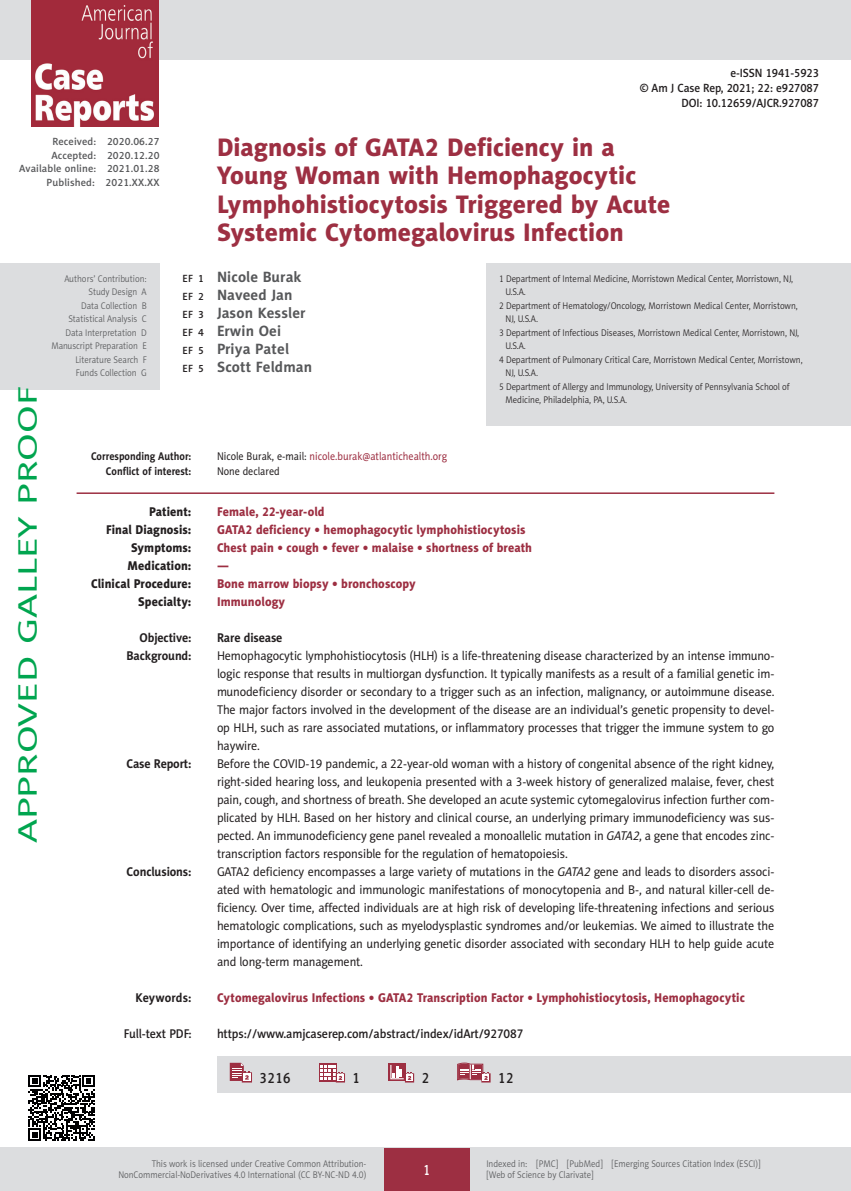
<style>
.page{position:relative;width:851px;height:1191px;background:#fff}
.page>*{position:absolute;margin:0;border:0;box-sizing:border-box;transform-origin:0 0}
.t1{font:27px "Naomi Sans EFN";color:#00a54f;scale:1.5 1}
.AJCR_Tytul{font:25.5px/28.5px "Naomi Sans EFN Heavy";color:#9d2f42}
.AJCR_Autorzy{font:700 15px "Naomi Sans EFN";letter-spacing:.01em;color:#57585a}
.AJCR_dane{font:15px "Naomi Sans EFN Medium";letter-spacing:.03em;color:#231f20;scale:.9 1}
.AJCR_e-PAGINA{font:15px "Naomi Sans EFN Medium";color:#fff;scale:.8 1}
.AJCR_Summary_body{font:12.75px/18px "Naomi Sans EFN";letter-spacing:-.01em;color:#231f20;text-align:justify;scale:.95 1}
.AJCR_keywords{font:12.75px "Naomi Sans EFN Heavy";letter-spacing:.005em;color:#9d2f42;scale:.95 1}
.AJCR_keywords-2{font:12.75px "Naomi Sans EFN Heavy";letter-spacing:.005em;color:#231f20;scale:.95 1}
.AJCR_full_text_pdf{font:12.75px "Naomi Sans EFN Medium";letter-spacing:-.01em;color:#231f20;scale:.95 1}
.AJCR_Summary_body-2{font:700 12.75px "Naomi Sans EFN";letter-spacing:-.01em;color:#231f20;scale:.95 1}
.AJCR_keywords-3{font:700 12.75px "Naomi Sans EFN";letter-spacing:.005em;color:#231f20;scale:.95 1}
.AJCR_full_text_pdf-2{font:12px "Naomi Sans EFN Medium";letter-spacing:-.01em;color:#231f20;scale:.95 1}
.AJCR_Adres{font:11.25px "Naomi Sans EFN";color:#9d2f42;scale:.9 1}
.AJCR_Adres-2{font:700 11.25px "Naomi Sans EFN";color:#231f20;scale:.9 1}
.AJCR_Adres-3{font:11.25px "Naomi Sans EFN";color:#231f20;scale:.9 1}
.t2{font:10.5px "Naomi Sans EFN Medium";letter-spacing:.01em;color:#57585a}
.AJCR_Afiliacja{font:9.75px/13.5px "Naomi Sans EFN Light";color:#231f20;scale:.9 1}
.t3{font:9.75px/11.2px "Naomi Sans EFN Light";color:#57585a;scale:.9 1}
.s1{font-family:"Naomi Sans EFN Medium";font-weight:400;font-size:10.5px;color:#231f20}
.s2{color:#231f20}
.s3{font-style:italic}
</style>
<div class="page">
<div style="left:217px;top:1056px;width:633px;height:36px;background:#dcdddf"></div>
<svg style="left:230px;top:1062px;width:22px;height:20px"></svg>
<div style="left:319px;top:1063px;width:17px;height:18px;background:#9d2f42"></div>
<svg style="left:320px;top:1064px;width:25px;height:18px"></svg>
<div style="left:388px;top:1063px;width:18px;height:18px;background:#9d2f42"></div>
<svg style="left:390px;top:1065px;width:24px;height:17px"></svg>
<svg style="left:457px;top:1062px;width:33px;height:20px"></svg>
<hr style="left:77px;top:492px;width:697px;height:2px;background:#9d2f42">
<div style="left:0;top:264px;width:159px;height:126px;background:#dcdddf"></div>
<div style="left:486px;top:264px;width:364px;height:162px;background:#dcdddf"></div>
<svg style="left:28px;top:1075px;width:67px;height:66px"></svg>
<div style="left:0;top:0;width:850px;height:60px;background:#dcdddf"></div>
<img style="left:32px;top:0;width:127px;height:127px">
<div style="left:0;top:1148px;width:850px;height:43px;background:#dcdddf"></div>
<div style="left:384px;top:1147px;width:85px;height:43px;background:#9d2f42"></div>
<p class="AJCR_full_text_pdf-2" style="left:730px;top:66px;width:95px">e-ISSN 1941-5923</p>
<p class="AJCR_full_text_pdf-2" style="left:639px;top:81px;width:190px">© Am J Case Rep, 2021; 22: e927087</p>
<p class="AJCR_full_text_pdf-2" style="left:681px;top:96px;width:146px">DOI: 10.12659/AJCR.927087</p>
<p class="AJCR_Tytul" style="left:217px;top:132px;width:455px">Diagnosis of GATA2 Deficiency in a Young Woman with Hemophagocytic Lymphohistiocytosis Triggered by Acute Systemic Cytomegalovirus Infection</p>
<p class="AJCR_Autorzy" style="left:182px;top:268px;width:120px"><span class="s1">EF 1</span> Nicole Burak</p>
<p class="AJCR_Autorzy" style="left:182px;top:286px;width:111px"><span class="s1">EF 2</span> Naveed Jan</p>
<p class="AJCR_Autorzy" style="left:182px;top:304px;width:124px"><span class="s1">EF 3</span> Jason Kessler</p>
<p class="AJCR_Autorzy" style="left:182px;top:322px;width:100px"><span class="s1">EF 4</span> Erwin Oei</p>
<p class="AJCR_Autorzy" style="left:182px;top:340px;width:108px"><span class="s1">EF 5</span> Priya Patel</p>
<p class="AJCR_Autorzy" style="left:182px;top:358px;width:131px"><span class="s1">EF 5</span> Scott Feldman</p>
<p class="t2" style="left:52px;top:136px;width:109px">Received: 2020.06.27</p>
<p class="t2" style="left:51px;top:149px;width:110px">Accepted: 2020.12.20</p>
<p class="t2" style="left:19px;top:163px;width:142px">Available online: 2021.01.28</p>
<p class="t2" style="left:47px;top:176px;width:114px">Published: 2021.XX.XX</p>
<p class="t3" style="left:64px;top:273px;width:93px">Authors’ Contribution:</p>
<p class="t3" style="left:88px;top:286px;width:66px">Study Design A</p>
<p class="t3" style="left:81px;top:300px;width:74px">Data Collection B</p>
<p class="t3" style="left:68px;top:313px;width:89px">Statistical Analysis C</p>
<p class="t3" style="left:65px;top:327px;width:92px">Data Interpretation D</p>
<p class="t3" style="left:51px;top:340px;width:107px">Manuscript Preparation E</p>
<p class="t3" style="left:75px;top:354px;width:81px">Literature Search F</p>
<p class="t3" style="left:76px;top:367px;width:80px">Funds Collection G</p>
<p class="AJCR_Afiliacja" style="left:505px;top:272px;width:321px;text-indent:-6px">1 Department of Internal Medicine, Morristown Medical Center, Morristown, NJ,<br>U.S.A.</p>
<p class="AJCR_Afiliacja" style="left:505px;top:299px;width:326px;text-indent:-6px">2 Department of Hematology/Oncology, Morristown Medical Center, Morristown,<br>NJ, U.S.A.</p>
<p class="AJCR_Afiliacja" style="left:505px;top:326px;width:328px;text-indent:-6px">3 Department of Infectious Diseases, Morristown Medical Center, Morristown, NJ,<br>U.S.A.</p>
<p class="AJCR_Afiliacja" style="left:505px;top:353px;width:332px;text-indent:-6px">4 Department of Pulmonary Critical Care, Morristown Medical Center, Morristown,<br>NJ, U.S.A.</p>
<p class="AJCR_Afiliacja" style="left:505px;top:380px;width:317px;text-indent:-6px">5 Department of Allergy and Immunology, University of Pennsylvania School of<br>Medicine, Philadelphia, PA, U.S.A.</p>
<h1 class="t1" style="left:12px;top:843px;width:306px;rotate:-90deg">APPROVED GALLEY PROOF</h1>
<p class="AJCR_Adres-2" style="left:91px;top:449px;width:113px">Corresponding Author:</p>
<p class="AJCR_Adres" style="left:217px;top:449px;width:257px"><span class="s2">Nicole Burak, e-mail:</span> nicole.burak@atlantichealth.org</p>
<p class="AJCR_Adres-2" style="left:106px;top:465px;width:97px">Conflict of interest:</p>
<p class="AJCR_Adres-3" style="left:217px;top:465px;width:71px">None declared</p>
<p class="AJCR_keywords-2" style="left:149px;top:504px;width:46px">Patient:</p>
<p class="AJCR_keywords" style="left:217px;top:504px;width:115px">Female, 22-year-old</p>
<p class="AJCR_keywords-2" style="left:106px;top:522px;width:91px">Final Diagnosis:</p>
<p class="AJCR_keywords" style="left:217px;top:522px;width:326px">GATA2 deficiency • hemophagocytic lymphohistiocytosis</p>
<p class="AJCR_keywords-2" style="left:131px;top:540px;width:65px">Symptoms:</p>
<p class="AJCR_keywords" style="left:217px;top:540px;width:333px">Chest pain • cough • fever • malaise • shortness of breath</p>
<p class="AJCR_keywords-2" style="left:128px;top:558px;width:69px">Medication:</p>
<p class="AJCR_keywords" style="left:217px;top:558px;width:14px">—</p>
<p class="AJCR_keywords-2" style="left:91px;top:576px;width:107px">Clinical Procedure:</p>
<p class="AJCR_keywords" style="left:217px;top:576px;width:211px">Bone marrow biopsy • bronchoscopy</p>
<p class="AJCR_keywords-2" style="left:138px;top:594px;width:58px">Specialty:</p>
<p class="AJCR_keywords" style="left:217px;top:594px;width:73px">Immunology</p>
<p class="AJCR_Summary_body-2" style="left:139px;top:630px;width:56px">Objective:</p>
<p class="AJCR_Summary_body-2" style="left:217px;top:630px;width:70px">Rare disease</p>
<p class="AJCR_Summary_body-2" style="left:126px;top:648px;width:70px">Background:</p>
<p class="AJCR_Summary_body" style="left:217px;top:647px;width:588px">Hemophagocytic lymphohistiocytosis (HLH) is a life-threatening disease characterized by an intense immuno&shy;logic response that results in multiorgan dysfunction. It typically manifests as a result of a familial genetic im&shy;munodeficiency disorder or secondary to a trigger such as an infection, malignancy, or autoimmune disease.<br>The major factors involved in the development of the disease are an individual’s genetic propensity to devel&shy;op HLH, such as rare associated mutations, or inflammatory processes that trigger the immune system to go haywire.</p>
<p class="AJCR_Summary_body-2" style="left:126px;top:756px;width:70px">Case Report:</p>
<p class="AJCR_Summary_body" style="left:217px;top:755px;width:588px">Before the COVID-19 pandemic, a 22-year-old woman with a history of congenital absence of the right kidney, right-sided hearing loss, and leukopenia presented with a 3-week history of generalized malaise, fever, chest pain, cough, and shortness of breath. She developed an acute systemic cytomegalovirus infection further com&shy;plicated by HLH. Based on her history and clinical course, an underlying primary immunodeficiency was sus&shy;pected. An immunodeficiency gene panel revealed a monoallelic mutation in <span class="s3">GATA2</span>, a gene that encodes zinc&shy;transcription factors responsible for the regulation of hematopoiesis.</p>
<p class="AJCR_Summary_body-2" style="left:127px;top:864px;width:70px">Conclusions:</p>
<p class="AJCR_Summary_body" style="left:217px;top:863px;width:588px">GATA2 deficiency encompasses a large variety of mutations in the <span class="s3">GATA2</span> gene and leads to disorders associ&shy;ated with hematologic and immunologic manifestations of monocytopenia and B-, and natural killer-cell de&shy;ficiency. Over time, affected individuals are at high risk of developing life-threatening infections and serious hematologic complications, such as myelodysplastic syndromes and/or leukemias. We aimed to illustrate the importance of identifying an underlying genetic disorder associated with secondary HLH to help guide acute and long-term management.</p>
<p class="AJCR_keywords-3" style="left:135px;top:990px;width:60px">Keywords:</p>
<p class="AJCR_keywords" style="left:217px;top:990px;width:557px">Cytomegalovirus Infections • GATA2 Transcription Factor • Lymphohistiocytosis, Hemophagocytic</p>
<p class="AJCR_full_text_pdf" style="left:124px;top:1026px;width:73px">Full-text PDF:</p>
<p class="AJCR_full_text_pdf" style="left:217px;top:1026px;width:324px">https://www.amjcaserep.com/abstract/index/idArt/927087</p>
<p class="AJCR_dane" style="left:259px;top:1068px;width:36px">3216</p>
<p class="AJCR_dane" style="left:352px;top:1068px;width:10px">1</p>
<p class="AJCR_dane" style="left:421px;top:1068px;width:10px">2</p>
<p class="AJCR_dane" style="left:498px;top:1068px;width:19px">12</p>
<p class="t3" style="left:118px;top:1158px;width:277px;text-align:right">This work is licensed under Creative Common Attribution-<br>NonCommercial-NoDerivatives 4.0 International (CC BY-NC-ND 4.0)</p>
<p class="AJCR_e-PAGINA" style="left:423px;top:1160px;width:10px">1</p>
<p class="t3" style="left:486px;top:1158px;width:306px">Indexed in: [PMC] [PubMed] [Emerging Sources Citation Index (ESCI)] [Web of Science by Clarivate]</p>
</div>
